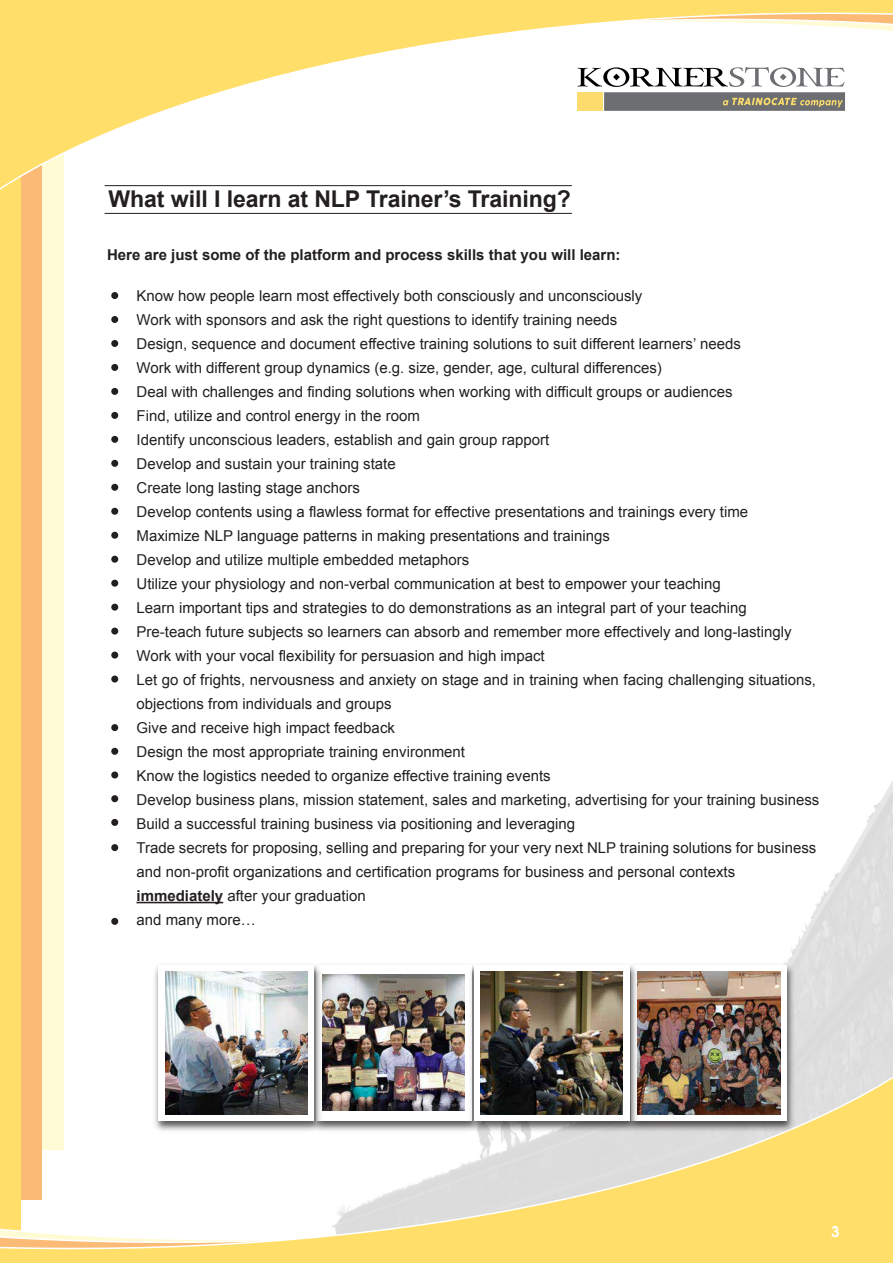
<style>
.page{position:relative;width:893px;height:1263px;background:#fff}
.page>*{position:absolute;margin:0;border:0;box-sizing:border-box;transform-origin:0 0}
.t1{font:700 23.1px "Arial";letter-spacing:-.005em;color:#231f20}
.t2{font:15px/24px "Arial";color:#231f20}
.t3{font:700 15px "Arial";color:#231f20}
.t4{font:700 15px "Century Gothic";color:#fff}
.s1{font-weight:700}
</style>
<div class="page">
<img style="left:63px;top:759px;width:830px;height:299px">
<div style="left:0;top:0;width:63px;height:1150px;background:#fffbd4"></div>
<div style="left:0;top:0;width:42px;height:1200px;background:#fbbb76"></div>
<div style="left:0;top:0;width:20px;height:1263px;background:#ffdf6a"></div>
<svg style="left:0;top:0;width:893px;height:204px"></svg>
<svg style="left:0;top:1058px;width:893px;height:205px"></svg>
<hr style="left:105px;top:185px;width:467px;height:1px;background:#231f20">
<hr style="left:105px;top:213px;width:467px;height:1px;background:#231f20">
<hr style="left:136px;top:902px;width:87px;height:1px;background:#231f20">
<div style="left:111px;top:292px;width:7px;height:7px;background:#231f20;border-radius:50%"></div>
<div style="left:111px;top:316px;width:7px;height:7px;background:#231f20;border-radius:50%"></div>
<div style="left:111px;top:340px;width:7px;height:7px;background:#231f20;border-radius:50%"></div>
<div style="left:111px;top:364px;width:7px;height:7px;background:#231f20;border-radius:50%"></div>
<div style="left:111px;top:388px;width:7px;height:7px;background:#231f20;border-radius:50%"></div>
<div style="left:111px;top:412px;width:7px;height:7px;background:#231f20;border-radius:50%"></div>
<div style="left:111px;top:436px;width:7px;height:7px;background:#231f20;border-radius:50%"></div>
<div style="left:111px;top:460px;width:7px;height:7px;background:#231f20;border-radius:50%"></div>
<div style="left:111px;top:484px;width:7px;height:7px;background:#231f20;border-radius:50%"></div>
<div style="left:111px;top:508px;width:7px;height:7px;background:#231f20;border-radius:50%"></div>
<div style="left:111px;top:532px;width:7px;height:7px;background:#231f20;border-radius:50%"></div>
<div style="left:111px;top:556px;width:7px;height:7px;background:#231f20;border-radius:50%"></div>
<div style="left:111px;top:580px;width:7px;height:7px;background:#231f20;border-radius:50%"></div>
<div style="left:111px;top:604px;width:7px;height:7px;background:#231f20;border-radius:50%"></div>
<div style="left:111px;top:628px;width:7px;height:7px;background:#231f20;border-radius:50%"></div>
<div style="left:111px;top:652px;width:7px;height:6px;background:#231f20;border-radius:50%"></div>
<div style="left:111px;top:675px;width:7px;height:7px;background:#231f20;border-radius:50%"></div>
<div style="left:111px;top:724px;width:7px;height:7px;background:#231f20;border-radius:50%"></div>
<div style="left:111px;top:748px;width:7px;height:7px;background:#231f20;border-radius:50%"></div>
<div style="left:111px;top:918px;width:7px;height:7px;background:#231f20;border-radius:50%"></div>
<div style="left:111px;top:795px;width:7px;height:7px;background:#231f20;border-radius:50%"></div>
<div style="left:111px;top:844px;width:7px;height:7px;background:#231f20;border-radius:50%"></div>
<div style="left:111px;top:819px;width:7px;height:7px;background:#231f20;border-radius:50%"></div>
<div style="left:111px;top:771px;width:7px;height:7px;background:#231f20;border-radius:50%"></div>
<img style="left:640px;top:961px;width:158px;height:173px">
<svg style="left:640px;top:965px;width:147px;height:156px"></svg>
<img style="left:640px;top:972px;width:140px;height:142px">
<img style="left:325px;top:961px;width:141px;height:173px">
<div style="left:316px;top:965px;width:156px;height:156px;background:#fff"></div>
<img style="left:325px;top:975px;width:140px;height:136px">
<img style="left:151px;top:961px;width:174px;height:173px">
<div style="left:158px;top:965px;width:156px;height:156px;background:#fff"></div>
<img style="left:165px;top:972px;width:143px;height:142px">
<img style="left:466px;top:961px;width:174px;height:173px">
<div style="left:474px;top:965px;width:155px;height:156px;background:#fff"></div>
<img style="left:480px;top:972px;width:143px;height:142px">
<div style="left:604px;top:92px;width:241px;height:19px;background:#6d6e71"></div>
<svg style="left:578px;top:67px;width:267px;height:20px"></svg>
<div style="left:578px;top:92px;width:25px;height:19px;background:#fcdc6c"></div>
<svg style="left:723px;top:98px;width:120px;height:9px"></svg>
<h1 class="t1" style="left:109px;top:184px;width:464px">What will I learn at NLP Trainer’s Training?</h1>
<p class="t3" style="left:107px;top:244px;width:515px">Here are just some of the platform and process skills that you will learn:</p>
<p class="t2" style="left:136px;top:284px;width:684px">Know how people learn most effectively both consciously and unconsciously<br>Work with sponsors and ask the right questions to identify training needs<br>Design, sequence and document effective training solutions to suit different learners’ needs<br>Work with different group dynamics (e.g. size, gender, age, cultural differences)<br>Deal with challenges and finding solutions when working with difficult groups or audiences<br>Find, utilize and control energy in the room<br>Identify unconscious leaders, establish and gain group rapport<br>Develop and sustain your training state<br>Create long lasting stage anchors<br>Develop contents using a flawless format for effective presentations and trainings every time<br>Maximize NLP language patterns in making presentations and trainings<br>Develop and utilize multiple embedded metaphors<br>Utilize your physiology and non-verbal communication at best to empower your teaching<br>Learn important tips and strategies to do demonstrations as an integral part of your teaching<br>Pre-teach future subjects so learners can absorb and remember more effectively and long-lastingly Work with your vocal flexibility for persuasion and high impact<br>Let go of frights, nervousness and anxiety on stage and in training when facing challenging situations, objections from individuals and groups<br>Give and receive high impact feedback<br>Design the most appropriate training environment<br>Know the logistics needed to organize effective training events<br>Develop business plans, mission statement, sales and marketing, advertising for your training business Build a successful training business via positioning and leveraging<br>Trade secrets for proposing, selling and preparing for your very next NLP training solutions for business and non-profit organizations and certification programs for business and personal contexts <span class="s1">immediately</span> after your graduation<br>and many more…</p>
<p class="t4" style="left:831px;top:1220px;width:10px">3</p>
</div>
